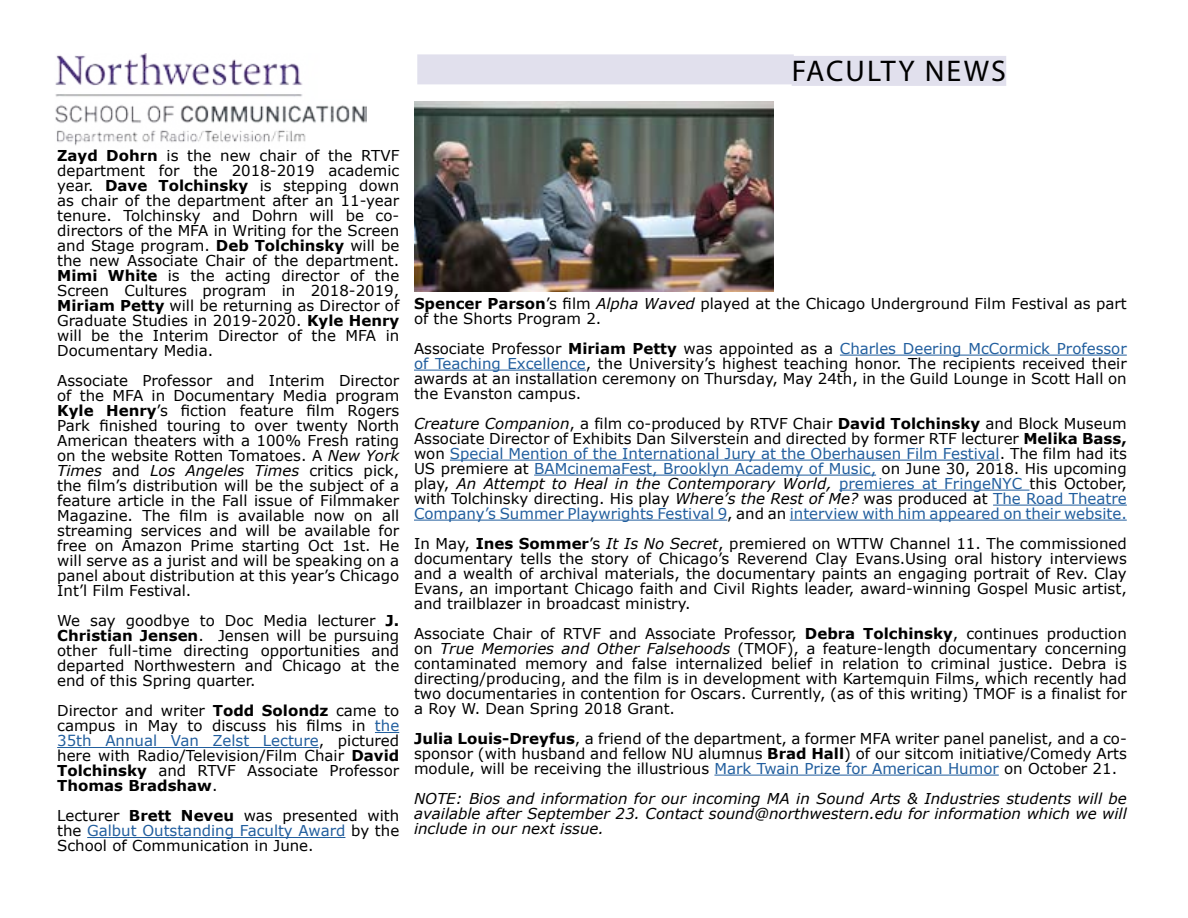
<style>
.page{position:relative;width:1188px;height:918px;background:#fff}
.page>*{position:absolute;margin:0;border:0;box-sizing:border-box;transform-origin:0 0}
.t1{font:30px "Myriad Pro";letter-spacing:.07em;color:#000}
.t2{font:15px/15px "Verdana";color:#000;text-align:justify}
.t3{font:italic 15px/15px "Verdana";color:#000;text-align:justify}
.s1{font-weight:700}
.s2{font-style:italic}
.s3{color:#215e9e}
</style>
<div class="page">
<img style="left:55px;top:54px;width:311px;height:92px">
<svg style="left:375px;top:732px;width:24px;height:1px"></svg>
<hr style="left:57px;top:747px;width:262px;height:1px;background:#215e9e">
<hr style="left:87px;top:837px;width:258px;height:1px;background:#215e9e">
<hr style="left:840px;top:355px;width:287px;height:1px;background:#215e9e">
<hr style="left:414px;top:370px;width:172px;height:1px;background:#215e9e">
<hr style="left:450px;top:460px;width:550px;height:1px;background:#215e9e">
<hr style="left:534px;top:475px;width:342px;height:1px;background:#215e9e">
<hr style="left:839px;top:490px;width:190px;height:1px;background:#215e9e">
<hr style="left:993px;top:505px;width:134px;height:1px;background:#215e9e">
<hr style="left:414px;top:520px;width:313px;height:1px;background:#215e9e">
<hr style="left:790px;top:520px;width:337px;height:1px;background:#215e9e">
<hr style="left:714px;top:775px;width:285px;height:1px;background:#215e9e">
<div style="left:417px;top:54px;width:377px;height:30px;background:#e1e0ed"></div>
<div style="left:792px;top:56px;width:214px;height:30px;background:#e1e0ed"></div>
<img style="left:414px;top:101px;width:360px;height:190px">
<h1 class="t1" style="left:792px;top:53px;width:216px">FACULTY NEWS</h1>
<p class="t2" style="left:57px;top:148px;width:344px"><span class="s1">Zayd Dohrn</span> is the new chair of the RTVF department for the 2018-2019 academic year. <span class="s1">Dave Tolchinsky</span> is stepping down as chair of the department after an 11-year tenure. Tolchinsky and Dohrn will be co&shy;directors of the MFA in Writing for the Screen and Stage program. <span class="s1">Deb Tolchinsky</span> will be the new Associate Chair of the department.<br><span class="s1">Mimi White</span> is the acting director of the Screen Cultures program in 2018-2019, <span class="s1">Miriam Petty</span> will be returning as Director of Graduate Studies in 2019-2020. <span class="s1">Kyle Henry </span>will be the Interim Director of the MFA in Documentary Media.</p>
<p class="t2" style="left:57px;top:373px;width:344px">Associate Professor and Interim Director of the MFA in Documentary Media program <span class="s1">Kyle Henry</span>’s fiction feature film Rogers Park finished touring to over twenty North American theaters with a 100% Fresh rating on the website Rotten Tomatoes. A <span class="s2">New York Times</span> and <span class="s2">Los Angeles Times</span> critics pick, the film’s distribution will be the subject of a feature article in the Fall issue of Filmmaker Magazine. The film is available now on all streaming services and will be available for free on Amazon Prime starting Oct 1st. He will serve as a jurist and will be speaking on a panel about distribution at this year’s Chicago Int’l Film Festival.</p>
<p class="t2" style="left:57px;top:613px;width:344px">We say goodbye to Doc Media lecturer <span class="s1">J.<br>Christian Jensen</span>. Jensen will be pursuing other full-time directing opportunities and departed Northwestern and Chicago at the end of this Spring quarter.</p>
<p class="t2" style="left:57px;top:703px;width:344px">Director and writer <span class="s1">Todd Solondz</span> came to campus in May to discuss his films in <span class="s3">the 35th Annual Van Zelst Lecture</span>, pictured here with Radio/Television/Film Chair <span class="s1">David Tolchinsky</span> and RTVF Associate Professor <span class="s1">Thomas Bradshaw</span>.</p>
<p class="t2" style="left:57px;top:808px;width:344px">Lecturer <span class="s1">Brett Neveu</span> was presented with the <span class="s3">Galbut Outstanding Faculty Award</span> by the School of Communication in June.</p>
<p class="t2" style="left:414px;top:296px;width:714px"><span class="s1">Spencer Parson</span>’s film <span class="s2">Alpha Waved</span> played at the Chicago Underground Film Festival as part of the Shorts Program 2.</p>
<p class="t2" style="left:414px;top:341px;width:714px">Associate Professor <span class="s1">Miriam Petty</span> was appointed as a <span class="s3">Charles Deering McCormick Professor of Teaching Excellence</span>, the University’s highest teaching honor. The recipients received their awards at an installation ceremony on Thursday, May 24th, in the Guild Lounge in Scott Hall on the Evanston campus.</p>
<p class="t2" style="left:414px;top:416px;width:714px"><span class="s2">Creature Companion</span>, a film co-produced by RTVF Chair <span class="s1">David Tolchinsky</span> and Block Museum Associate Director of Exhibits Dan Silverstein and directed by former RTF lecturer <span class="s1">Melika Bass, </span>won <span class="s3">Special Mention of the International Jury at the Oberhausen Film Festival</span>. The film had its US premiere at <span class="s3">BAMcinemaFest, Brooklyn Academy of Music,</span> on June 30, 2018. His upcoming play, <span class="s2">An Attempt to Heal in the Contemporary World,</span> <span class="s3">premieres at FringeNYC</span> this October, with Tolchinsky directing. His play <span class="s2">Where’s the Rest of Me?</span> was produced at <span class="s3">The Road Theatre Company’s Summer Playwrights Festival 9</span>, and an <span class="s3">interview with him appeared on their website.</span></p>
<p class="t2" style="left:414px;top:536px;width:714px">In May, <span class="s1">Ines Sommer</span>’s <span class="s2">It Is No Secret</span>, premiered on WTTW Channel 11. The commissioned documentary tells the story of Chicago’s Reverend Clay Evans.Using oral history interviews and a wealth of archival materials, the documentary paints an engaging portrait of Rev. Clay Evans, an important Chicago faith and Civil Rights leader, award-winning Gospel Music artist, and trailblazer in broadcast ministry.</p>
<p class="t2" style="left:414px;top:626px;width:714px">Associate Chair of RTVF and Associate Professor, <span class="s1">Debra Tolchinsky</span>, continues production on <span class="s2">True Memories and Other Falsehoods</span> (TMOF), a feature-length documentary concerning contaminated memory and false internalized belief in relation to criminal justice. Debra is directing/producing, and the film is in development with Kartemquin Films, which recently had two documentaries in contention for Oscars. Currently, (as of this writing) TMOF is a finalist for a Roy W. Dean Spring 2018 Grant.</p>
<p class="t2" style="left:414px;top:731px;width:714px"><span class="s1">Julia Louis-Dreyfus</span>, a friend of the department, a former MFA writer panel panelist, and a co&shy;sponsor (with husband and fellow NU alumnus <span class="s1">Brad Hall</span>) of our sitcom initiative/Comedy Arts module, will be receiving the illustrious <span class="s3">Mark Twain Prize for American Humor</span> on October 21.</p>
<p class="t3" style="left:414px;top:791px;width:714px">NOTE: Bios and information for our incoming MA in Sound Arts &amp; Industries students will be available after September 23. Contact sound@northwestern.edu for information which we will include in our next issue.</p>
</div>
